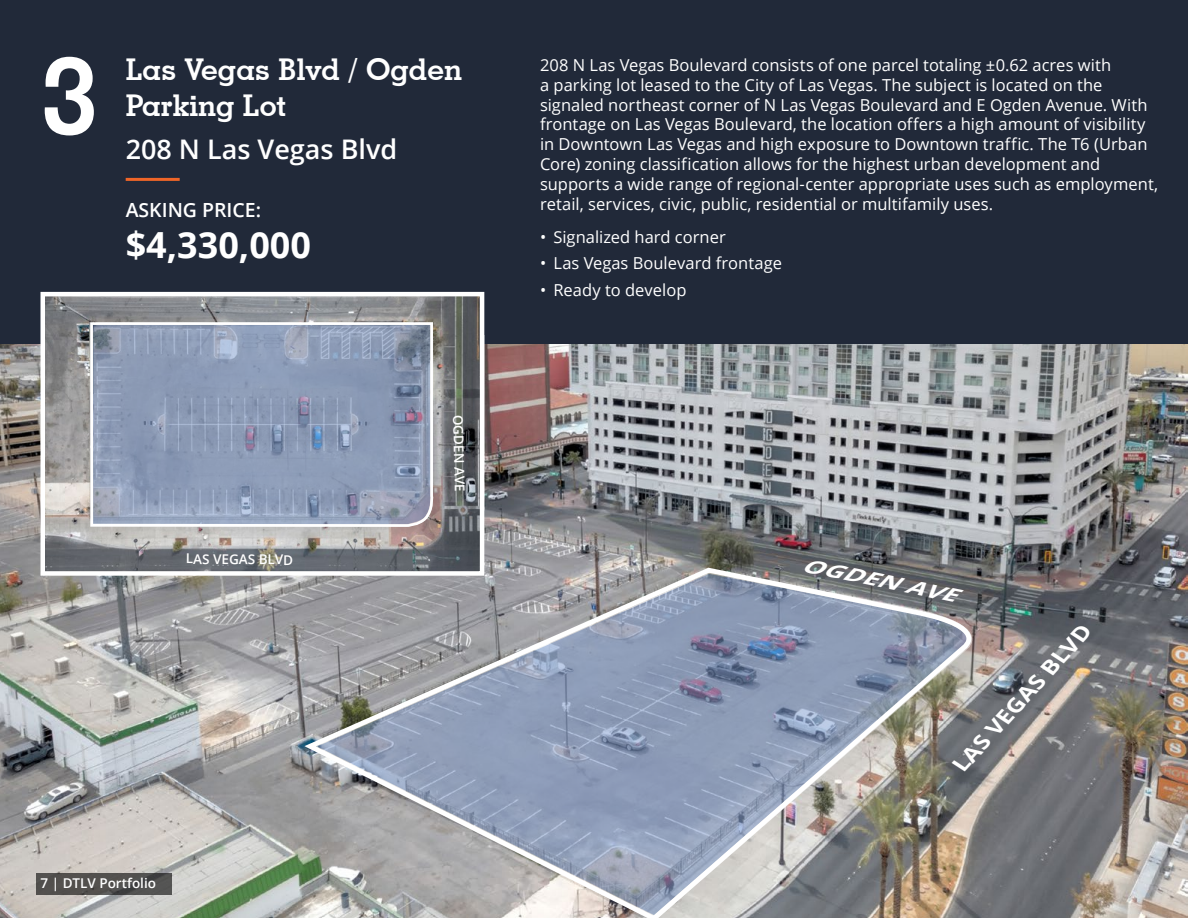
<style>
.page{position:relative;width:1188px;height:918px;background:#fff}
.page>*{position:absolute;margin:0;border:0;box-sizing:border-box;transform-origin:0 0}
.t1{font:700 108px "Geometric Slab 703 BT";color:#fff}
.t2{font:700 36px "Open Sans";color:#fff}
.t3{font:700 30px/36px "Geometric Slab 703 BT";color:#fff}
.t4{font:600 27px "Open Sans";color:#fff}
.t5{font:italic 700 21.45px "Open Sans";color:#fff;scale:1.11 1}
.t6{font:600 19.5px "Open Sans";color:#fff}
.t7{font:italic 700 18.75px "Open Sans";color:#fff;scale:1.45 1}
.t8{font:16.5px/19.8px "Open Sans";color:#fff}
.t9{font:600 13.5px "Open Sans";color:#fff}
</style>
<div class="page">
<img style="left:0;top:344px;width:1188px;height:574px">
<img style="left:304px;top:565px;width:681px;height:353px">
<div style="left:0;top:0;width:1188px;height:344px;background:#212939"></div>
<svg style="left:36px;top:874px;width:136px;height:21px;background:#504e4d"></svg>
<img style="left:45px;top:297px;width:434px;height:274px">
<div style="left:40px;top:292px;width:444px;height:284px;border:4px solid #fff"></div>
<svg style="left:89px;top:321px;width:348px;height:207px;background:#929fb7"></svg>
<hr style="left:126px;top:178px;width:54px;height:3px;background:#ef6528">
<h1 class="t1" style="left:40px;top:30px;width:59px">3</h1>
<h3 class="t3" style="left:126px;top:51px;width:338px">Las Vegas Blvd / Ogden<br>Parking Lot</h3>
<h3 class="t4" style="left:126px;top:130px;width:273px">208 N Las Vegas Blvd</h3>
<p class="t6" style="left:126px;top:196px;width:137px">ASKING PRICE:</p>
<h2 class="t2" style="left:126px;top:219px;width:187px">$4,330,000</h2>
<p class="t9" style="left:186px;top:549px;width:109px;rotate:1deg">LAS VEGAS BLVD</p>
<p class="t9" style="left:40px;top:874px;width:117px">7 | DTLV Portfolio</p>
<p class="t9" style="left:468px;top:414px;width:78px;rotate:89deg">OGDEN AVE</p>
<p class="t8" style="left:540px;top:55px;width:620px">208 N Las Vegas Boulevard consists of one parcel totaling ±0.62 acres with<br>a parking lot leased to the City of Las Vegas. The subject is located on the signaled northeast corner of N Las Vegas Boulevard and E Ogden Avenue. With frontage on Las Vegas Boulevard, the location offers a high amount of visibility in Downtown Las Vegas and high exposure to Downtown traffic. The T6 (Urban Core) zoning classification allows for the highest urban development and supports a wide range of regional-center appropriate uses such as employment, retail, services, civic, public, residential or multifamily uses.</p>
<p class="t8" style="left:540px;top:227px;width:187px">• Signalized hard corner</p>
<p class="t8" style="left:540px;top:253px;width:243px">• Las Vegas Boulevard frontage</p>
<p class="t8" style="left:540px;top:280px;width:148px">• Ready to develop</p>
<p class="t7" style="left:805px;top:551px;width:110px;rotate:12deg">OGDEN AVE</p>
<h3 class="t5" style="left:947px;top:759px;width:175px;rotate:-48deg">LAS VEGAS BLVD</h3>
</div>
